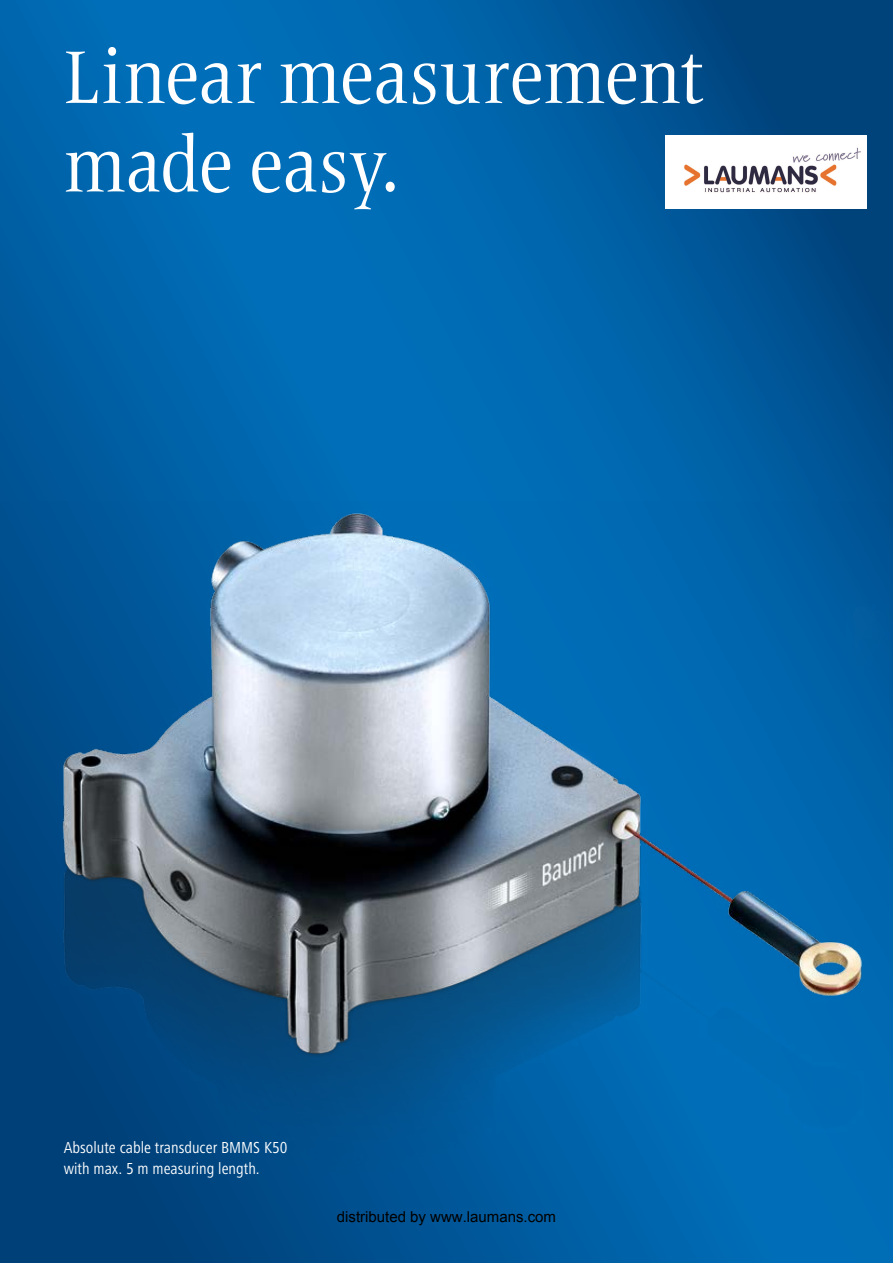
<style>
.page{position:relative;width:893px;height:1263px;background:#fff}
.page>*{position:absolute;margin:0;border:0;box-sizing:border-box;transform-origin:0 0}
.t1{font:condensed 78px/88.5px "Frutiger Serif LT Pro";letter-spacing:-.005em;color:#fff}
.t2{font:condensed 16.5px/21px "Frutiger Next LT";color:#fff}
.t3{font:15px "Arial";color:#000}
</style>
<div class="page">
<svg style="left:0;top:0;width:893px;height:502px;background:#0061a6"></svg>
<img style="left:0;top:502px;width:893px;height:761px">
<img style="left:665px;top:135px;width:202px;height:73px">
<h1 class="t1" style="left:64px;top:33px;width:641px">Linear measurement made easy.</h1>
<p class="t2" style="left:64px;top:1137px;width:225px">Absolute cable transducer BMMS K50 with max. 5 m measuring length.</p>
<p class="t3" style="left:337px;top:1207px;width:221px">distributed by www.laumans.com</p>
</div>
